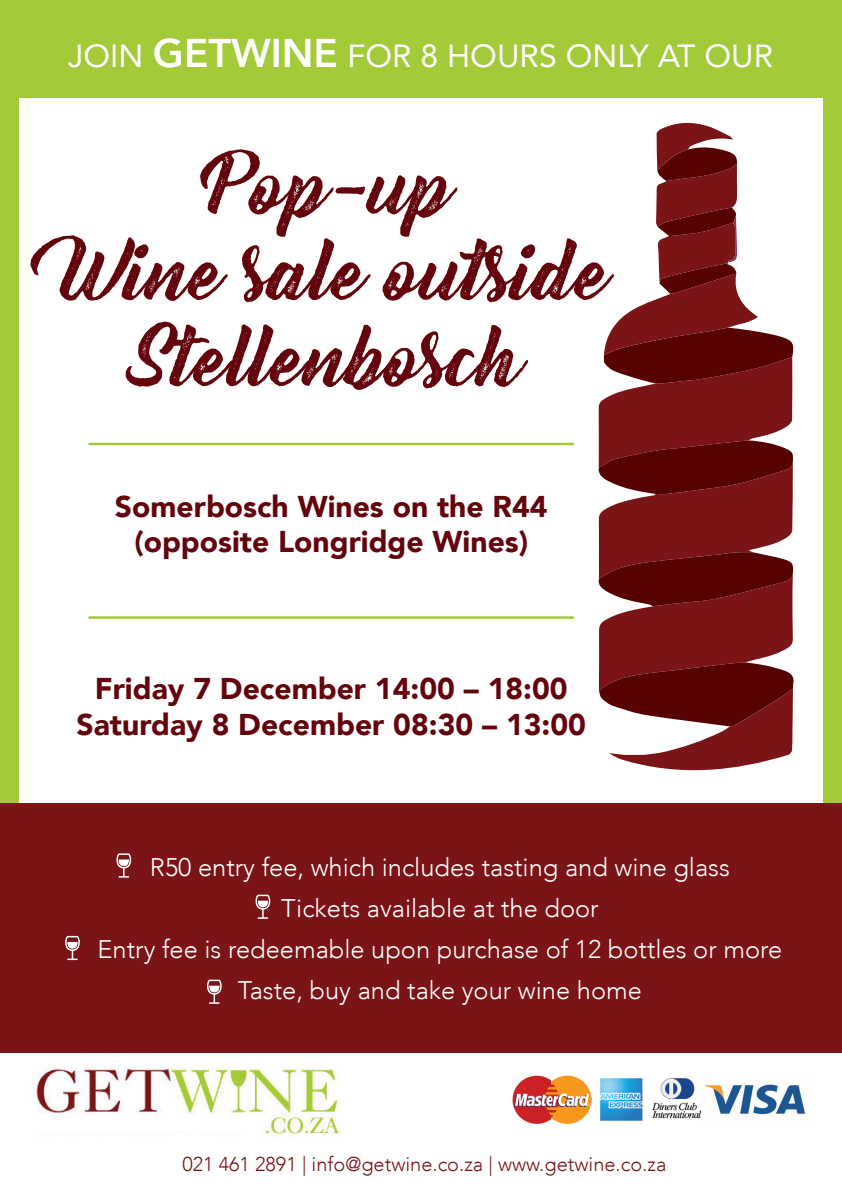
<style>
.page{position:relative;width:842px;height:1191px;background:#fff}
.page>*{position:absolute;margin:0;border:0;box-sizing:border-box;transform-origin:0 0}
.t1{font:75.2px/86.2px "Bernadette Rough";color:#64040c;text-align:center}
.t2{font:32px "Avenir LT";color:#fff}
.t3{font:900 30px/35.2px "Avenir LT";color:#64040c;text-align:center}
.t4{font:300 25.4px/41.2px "Avenir LT";color:#fff;text-align:center}
.t5{font:300 20px "Avenir LT";color:#7a1417}
.s1{font-weight:800;font-size:40px}
</style>
<div class="page">
<hr style="left:88px;top:616px;width:486px;height:3px;background:#a2ca39">
<div style="left:0;top:0;width:18px;height:1191px;background:#a2ca39"></div>
<div style="left:823px;top:0;width:19px;height:1191px;background:#a2ca39"></div>
<div style="left:0;top:0;width:842px;height:97px;background:#a2ca39"></div>
<div style="left:0;top:803px;width:842px;height:329px;background:#7a1417"></div>
<svg style="left:116px;top:853px;width:16px;height:24px"></svg>
<svg style="left:255px;top:894px;width:16px;height:24px"></svg>
<svg style="left:65px;top:936px;width:15px;height:24px"></svg>
<svg style="left:207px;top:979px;width:15px;height:24px"></svg>
<hr style="left:88px;top:443px;width:486px;height:2px;background:#a2ca39">
<div style="left:0;top:1052px;width:842px;height:139px;background:#fff"></div>
<img style="left:35px;top:1067px;width:305px;height:71px">
<img style="left:600px;top:1078px;width:43px;height:43px">
<img style="left:513px;top:1075px;width:78px;height:48px">
<img style="left:652px;top:1078px;width:49px;height:41px">
<img style="left:704px;top:1084px;width:102px;height:31px">
<svg style="left:598px;top:122px;width:196px;height:649px"></svg>
<p class="t2" style="left:68px;top:37px;width:707px">JOIN <span class="s1">GETWINE</span> FOR 8 HOURS ONLY AT OUR</p>
<h1 class="t1" style="left:50px;top:145px;width:564px">Pop-up<br>Wine sale outside<br>Stellenbosch</h1>
<p class="t3" style="left:115px;top:488px;width:434px">Somerbosch Wines on the R44 (opposite Longridge Wines)</p>
<p class="t3" style="left:77px;top:671px;width:511px">Friday 7 December 14:00 – 18:00<br>Saturday 8 December 08:30 – 13:00</p>
<p class="t4" style="left:98px;top:846px;width:686px">R50 entry fee, which includes tasting and wine glass<br>Tickets available at the door<br>Entry fee is redeemable upon purchase of 12 bottles or more Taste, buy and take your wine home</p>
<p class="t5" style="left:182px;top:1152px;width:485px">021 461 2891 | info@getwine.co.za | www.getwine.co.za</p>
</div>
